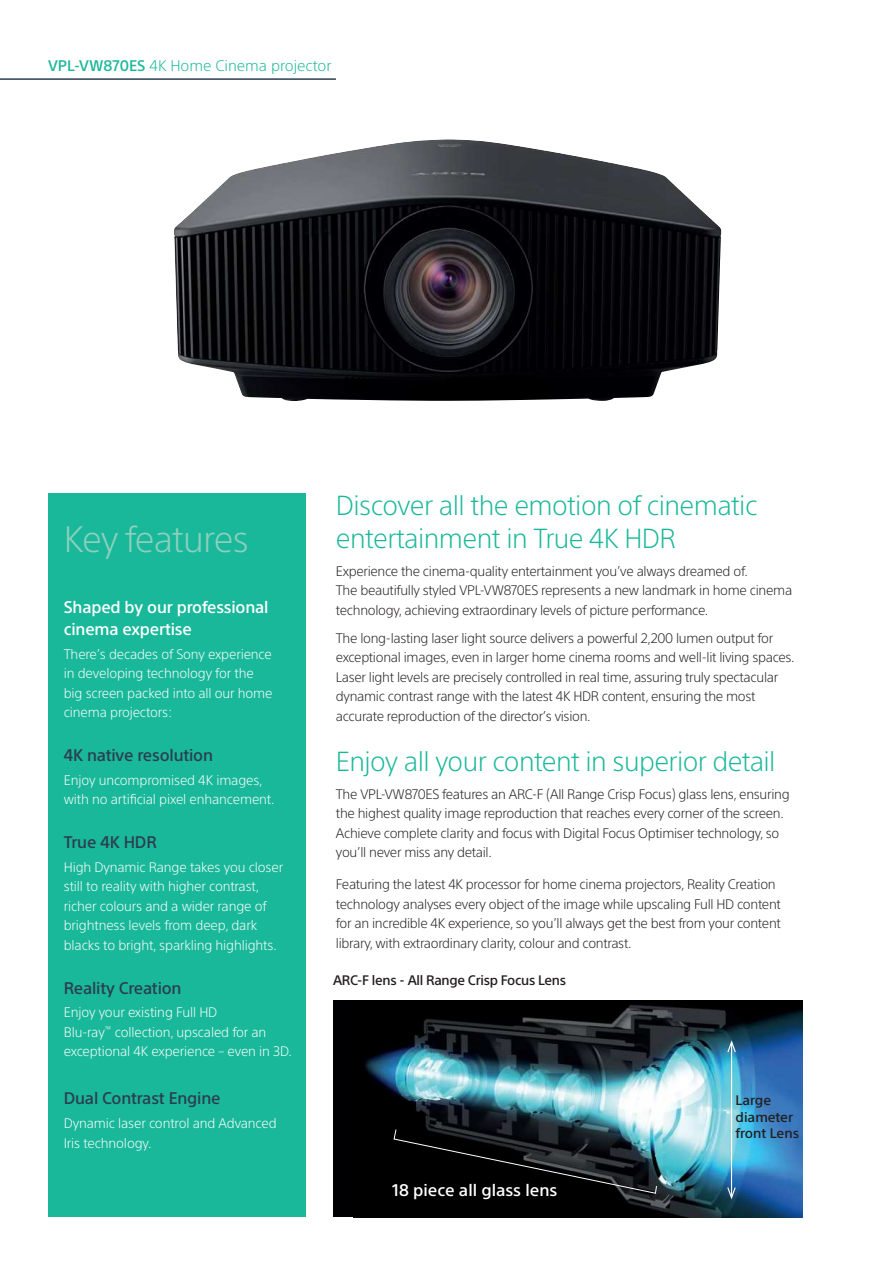
<style>
.page{position:relative;width:893px;height:1263px;background:#fff}
.page>*{position:absolute;margin:0;border:0;box-sizing:border-box;transform-origin:0 0}
.t1{font:300 36px "SST Std";letter-spacing:-.02em;color:#8ed0bd}
.t2{font:300 27px/33px "SST Std";letter-spacing:-.02em;color:#1ab89a}
.t3{font:500 16.5px "SST Std";letter-spacing:-.01em;color:#2b3e50}
.t4{font:500 16.5px/22.5px "SST Std";letter-spacing:-.01em;color:#fff}
.t5{font:500 16.5px "SST";color:#fff}
.t6{font:300 15px "SST Std";color:#1ab89a}
.t7{font:300 13.5px/19.5px "SST Std";letter-spacing:-.02em;color:#231f20}
.t8{font:300 13.5px/19.5px "SST Std";letter-spacing:-.01em;color:#fff}
.t9{font:500 13.5px "SST Std";letter-spacing:-.02em;color:#231f20}
.t10{font:500 13.5px/16.2px "SST";color:#231f20}
.s1{font-weight:500}
</style>
<div class="page">
<div style="left:48px;top:494px;width:258px;height:723px;background:#1ab89a"></div>
<img style="left:174px;top:139px;width:547px;height:262px">
<hr style="left:0;top:78px;width:336px;height:2px;background:#2b3e50">
<div style="left:333px;top:1000px;width:470px;height:217px;background:#000002"></div>
<img style="left:364px;top:1005px;width:439px;height:212px">
<svg style="left:393px;top:1128px;width:265px;height:66px"></svg>
<hr style="left:731px;top:1042px;width:1px;height:156px;background:#fff">
<svg style="left:726px;top:1039px;width:11px;height:14px"></svg>
<svg style="left:726px;top:1186px;width:11px;height:15px"></svg>
<p class="t6" style="left:48px;top:56px;width:285px"><span class="s1">VPL-VW870ES</span> 4K Home Cinema projector</p>
<h1 class="t1" style="left:64px;top:518px;width:186px">Key features</h1>
<p class="t4" style="left:64px;top:595px;width:206px">Shaped by our professional cinema expertise</p>
<p class="t8" style="left:64px;top:644px;width:210px">There’s decades of Sony experience in developing technology for the big screen packed into all our home cinema projectors:</p>
<p class="t3" style="left:64px;top:745px;width:151px">4K native resolution</p>
<p class="t8" style="left:64px;top:770px;width:212px">Enjoy uncompromised 4K images, with no artificial pixel enhancement.</p>
<p class="t3" style="left:64px;top:832px;width:94px">True 4K HDR</p>
<p class="t8" style="left:64px;top:857px;width:221px">High Dynamic Range takes you closer still to reality with higher contrast, richer colours and a wider range of brightness levels from deep, dark blacks to bright, sparkling highlights.</p>
<p class="t3" style="left:64px;top:978px;width:119px">Reality Creation</p>
<p class="t8" style="left:64px;top:1003px;width:230px">Enjoy your existing Full HD<br>Blu-ray<sup>™</sup> collection, upscaled for an exceptional 4K experience – even in 3D.</p>
<p class="t3" style="left:64px;top:1089px;width:158px">Dual Contrast Engine</p>
<p class="t8" style="left:64px;top:1113px;width:214px">Dynamic laser control and Advanced<br>Iris technology.</p>
<h2 class="t2" style="left:336px;top:488px;width:423px">Discover all the emotion of cinematic entertainment in True 4K HDR</h2>
<p class="t7" style="left:336px;top:561px;width:458px">Experience the cinema-quality entertainment you’ve always dreamed of.<br>The beautifully styled VPL-VW870ES represents a new landmark in home cinema technology, achieving extraordinary levels of picture performance.</p>
<p class="t7" style="left:336px;top:628px;width:460px">The long-lasting laser light source delivers a powerful 2,200 lumen output for exceptional images, even in larger home cinema rooms and well-lit living spaces.<br>Laser light levels are precisely controlled in real time, assuring truly spectacular dynamic contrast range with the latest 4K HDR content, ensuring the most accurate reproduction of the director’s vision.</p>
<h2 class="t2" style="left:336px;top:744px;width:441px">Enjoy all your content in superior detail</h2>
<p class="t7" style="left:336px;top:784px;width:455px">The VPL-VW870ES features an ARC-F (All Range Crisp Focus) glass lens, ensuring the highest quality image reproduction that reaches every corner of the screen.<br>Achieve complete clarity and focus with Digital Focus Optimiser technology, so you’ll never miss any detail.</p>
<p class="t7" style="left:336px;top:875px;width:446px">Featuring the latest 4K processor for home cinema projectors, Reality Creation technology analyses every object of the image while upscaling Full HD content for an incredible 4K experience, so you’ll always get the best from your content library, with extraordinary clarity, colour and contrast.</p>
<p class="t9" style="left:333px;top:972px;width:234px">ARC-F lens - All Range Crisp Focus Lens</p>
<p class="t5" style="left:392px;top:1180px;width:167px">18 piece all glass lens</p>
<p class="t10" style="left:736px;top:1092px;width:65px">Large diameter front Lens</p>
</div>
